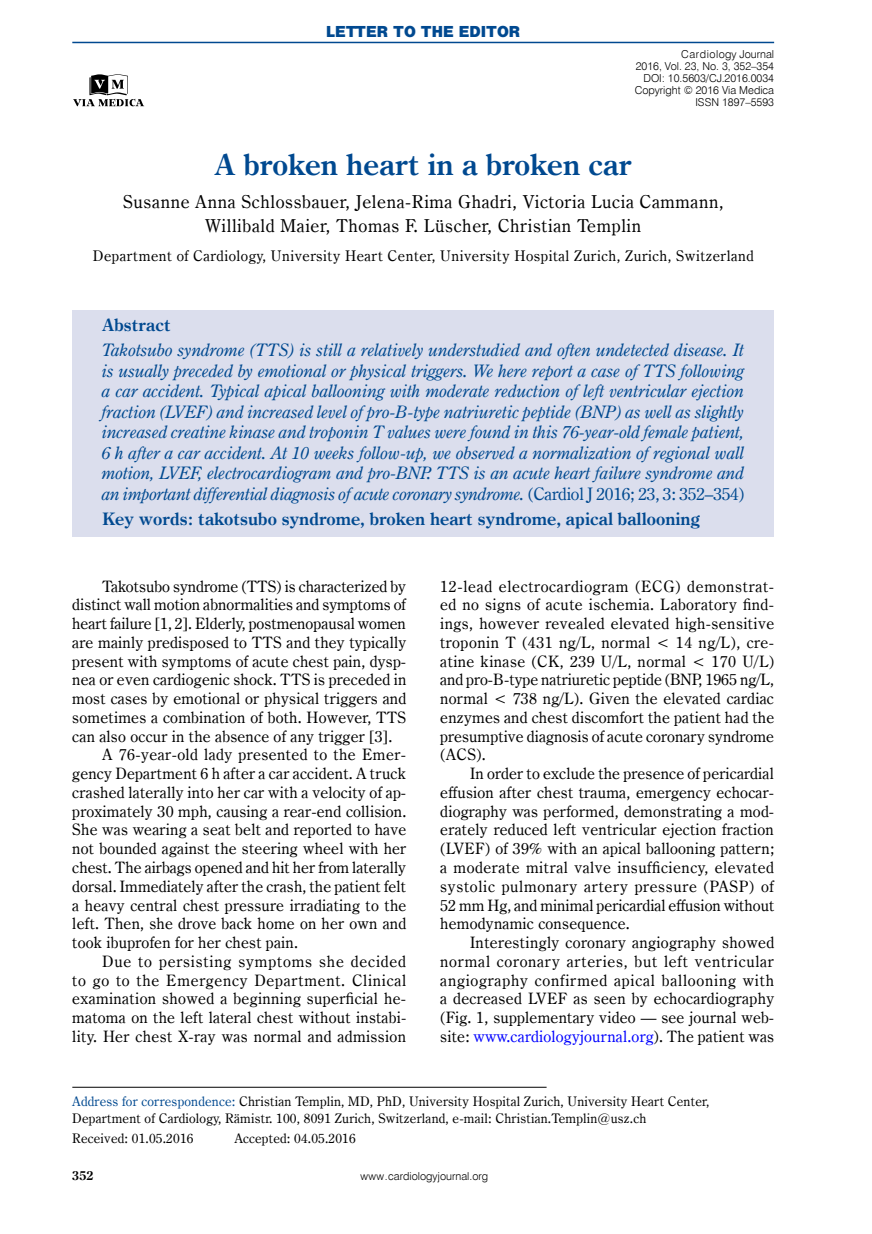
<style>
.page{position:relative;width:872px;height:1234px;background:#fff}
.page>*{position:absolute;margin:0;border:0;box-sizing:border-box;transform-origin:0 0}
._01_-_Tytuł_artykułu{font:700 29.4px "Century Oldst EU";color:#004990}
._02_-_Autorzy{font:17.85px/24px "Century Oldst EU";letter-spacing:.035em;color:#000;text-align:center}
._04_a_-_Streszczenie{font:italic 17.25px/20.5px "Century Oldst EU";letter-spacing:-.015em;color:#004990;text-align:justify}
._04_b_-_Slowa_kluczo{font:700 17.25px "Century Oldst EU";color:#004990}
._03_-_streszczenie_t{font:700 17.25px "Century Oldst EU";color:#004990}
._08_-_Tekst{font:15.75px/18.8px "Century Oldst EU";letter-spacing:.015em;color:#000;text-align:justify}
._03_-_Kliniki{font:14.7px "Century Oldst EU";letter-spacing:.035em;color:#000}
.t1{font:14.1px "Swis 721 Blk 2 EU";color:#004990}
._16_-_Adres_do_kores{font:13.2px/16.5px "Century Oldst EU";letter-spacing:.015em;color:#000}
._16A_-_Adres_do_kore{font:13.2px "Century Oldst EU";letter-spacing:.015em;color:#000}
.t2{font:700 12.75px "Century Oldst EU";color:#000}
.t3{font:10.95px/12px "Swis 721 Lt EU";color:#000;text-align:right}
.s1{font-style:normal}
.s2{color:#00f}
.s3{color:#004990}
</style>
<div class="page">
<div style="left:72px;top:310px;width:702px;height:226px;background:#dbdeed"></div>
<hr style="left:72px;top:1086px;width:474px;height:1px;background:#000">
<hr style="left:72px;top:42px;width:702px;height:1px;background:#004990">
<svg style="left:73px;top:74px;width:71px;height:33px"></svg>
<p class="t1" style="left:326px;top:22px;width:195px">LETTER TO THE EDITOR</p>
<p class="t3" style="left:636px;top:49px;width:140px">Cardiology Journal<br>2016, Vol. 23, No. 3, 352–354</p>
<p class="t3" style="left:643px;top:73px;width:132px">DOI: 10.5603/CJ.2016.0034</p>
<p class="t3" style="left:635px;top:85px;width:141px">Copyright © 2016 Via Medica</p>
<p class="t3" style="left:695px;top:97px;width:80px">ISSN 1897–5593</p>
<p class="_01_-_Tytuł_artykułu" style="left:214px;top:147px;width:419px">A broken heart in a broken car</p>
<p class="_02_-_Autorzy" style="left:123px;top:190px;width:602px">Susanne Anna Schlossbauer, Jelena-Rima Ghadri, Victoria Lucia Cammann,<br>Willibald Maier, Thomas F. Lüscher, Christian Templin</p>
<p class="_03_-_Kliniki" style="left:93px;top:247px;width:662px">Department of Cardiology, University Heart Center, University Hospital Zurich, Zurich, Switzerland</p>
<p class="_03_-_streszczenie_t" style="left:102px;top:314px;width:70px">Abstract</p>
<p class="_04_a_-_Streszczenie" style="left:102px;top:340px;width:644px">Takotsubo syndrome (TTS) is still a relatively understudied and often undetected disease. It is usually preceded by emotional or physical triggers. We here report a case of TTS following a car accident. Typical apical ballooning with moderate reduction of left ventricular ejection fraction (LVEF) and increased level of pro-B-type natriuretic peptide (BNP) as well as slightly increased creatine kinase and troponin T values were found in this 76-year-old female patient, 6 h after a car accident. At 10 weeks follow-up, we observed a normalization of regional wall motion, LVEF, electrocardiogram and pro-BNP. TTS is an acute heart failure syndrome and an important differential diagnosis of acute coronary syndrome. <span class="s1">(Cardiol J 2016; 23, 3: 352–354)</span></p>
<p class="_04_b_-_Slowa_kluczo" style="left:102px;top:508px;width:599px">Key words: takotsubo syndrome, broken heart syndrome, apical ballooning</p>
<p class="_08_-_Tekst" style="left:72px;top:576px;width:335px;text-indent:30px">Takotsubo syndrome (TTS) is characterized by distinct wall motion abnormalities and symptoms of heart failure [1, 2]. Elderly, postmenopausal women are mainly predisposed to TTS and they typically present with symptoms of acute chest pain, dysp&shy;nea or even cardiogenic shock. TTS is preceded in most cases by emotional or physical triggers and sometimes a combination of both. However, TTS can also occur in the absence of any trigger [3].</p>
<p class="_08_-_Tekst" style="left:72px;top:745px;width:335px;text-indent:30px">A 76-year-old lady presented to the Emer&shy;gency Department 6 h after a car accident. A truck crashed laterally into her car with a velocity of ap&shy;proximately 30 mph, causing a rear-end collision.<br>She was wearing a seat belt and reported to have not bounded against the steering wheel with her chest. The airbags opened and hit her from laterally dorsal. Immediately after the crash, the patient felt a heavy central chest pressure irradiating to the left. Then, she drove back home on her own and took ibuprofen for her chest pain.</p>
<p class="_08_-_Tekst" style="left:72px;top:951px;width:335px;text-indent:30px">Due to persisting symptoms she decided to go to the Emergency Department. Clinical examination showed a beginning superficial he&shy;matoma on the left lateral chest without instabi&shy;lity. Her chest X-ray was normal and admission</p>
<p class="_08_-_Tekst" style="left:440px;top:576px;width:335px">12-lead electrocardiogram (ECG) demonstrat&shy;ed no signs of acute ischemia. Laboratory find&shy;ings, however revealed elevated high-sensitive troponin T (431 ng/L, normal &lt; 14 ng/L), cre&shy;atine kinase (CK, 239 U/L, normal &lt; 170 U/L) and pro-B-type natriuretic peptide (BNP, 1965 ng/L, normal &lt; 738 ng/L). Given the elevated cardiac enzymes and chest discomfort the patient had the presumptive diagnosis of acute coronary syndrome (ACS).</p>
<p class="_08_-_Tekst" style="left:440px;top:764px;width:335px;text-indent:30px">In order to exclude the presence of pericardial effusion after chest trauma, emergency echocar&shy;diography was performed, demonstrating a mod&shy;erately reduced left ventricular ejection fraction (LVEF) of 39% with an apical ballooning pattern; a moderate mitral valve insufficiency, elevated systolic pulmonary artery pressure (PASP) of 52 mm Hg, and minimal pericardial effusion without hemodynamic consequence.</p>
<p class="_08_-_Tekst" style="left:440px;top:933px;width:335px;text-indent:30px">Interestingly coronary angiography showed normal coronary arteries, but left ventricular angiography confirmed apical ballooning with a decreased LVEF as seen by echocardiography (Fig. 1, supplementary video — see journal web&shy;site: <span class="s2">www.cardiologyjournal.org</span>). The patient was</p>
<p class="_16_-_Adres_do_kores" style="left:72px;top:1093px;width:638px"><span class="s3">Address for correspondence:</span> Christian Templin, MD, PhD, University Hospital Zurich, University Heart Center,<br>Department of Cardiology, Rämistr. 100, 8091 Zurich, Switzerland, e-mail: Christian.Templin@usz.ch</p>
<p class="_16A_-_Adres_do_kore" style="left:72px;top:1130px;width:123px">Received: 01.05.2016</p>
<p class="_16A_-_Adres_do_kore" style="left:234px;top:1130px;width:123px">Accepted: 04.05.2016</p>
<p class="t2" style="left:72px;top:1167px;width:23px">352</p>
<p class="t3" style="left:360px;top:1170px;width:129px">www.cardiologyjournal.org</p>
</div>
